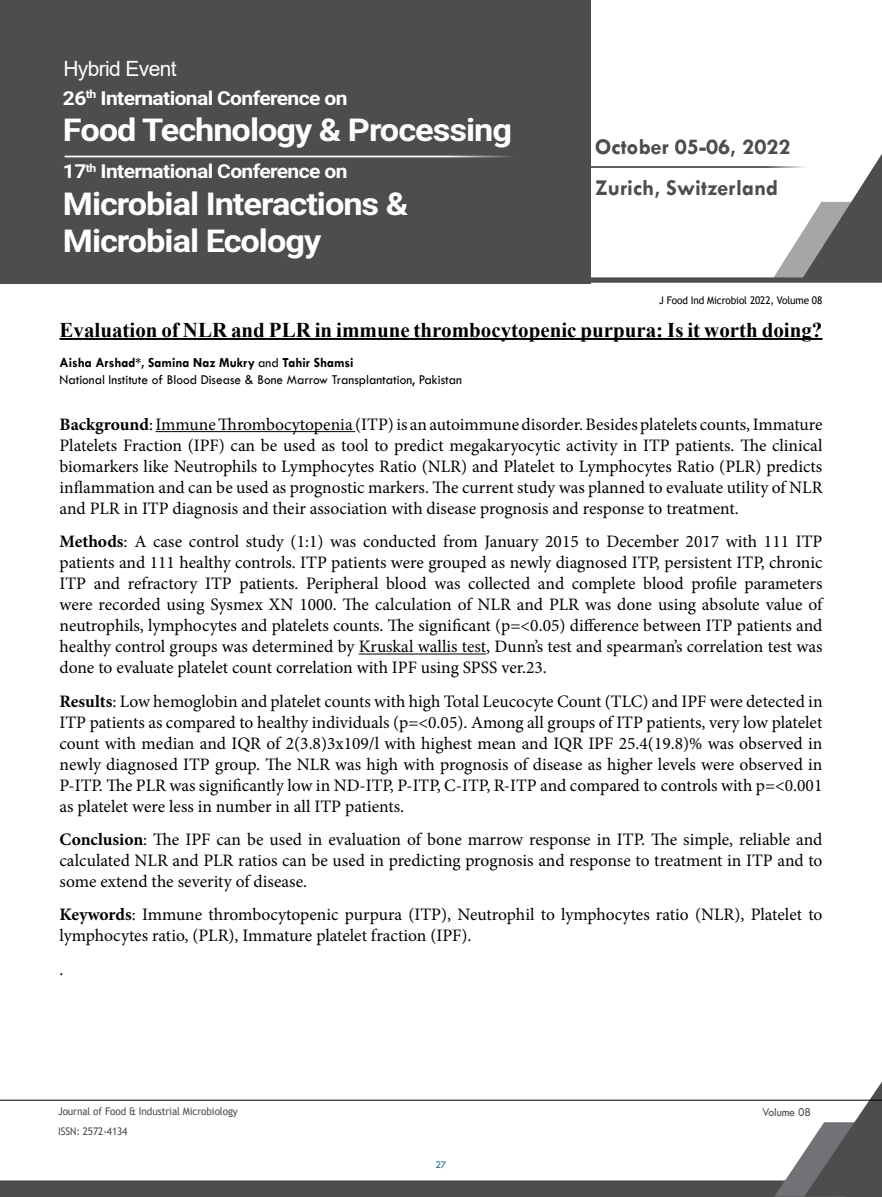
<style>
.page{position:relative;width:882px;height:1197px;background:#fff}
.page>*{position:absolute;margin:0;border:0;box-sizing:border-box;transform-origin:0 0}
.t1{font:700 31.5px/36.8px "Roboto";letter-spacing:-.03em;color:#fff;scale:1.09 1}
.t2{font:700 22.75px/41.1px "Tw Cen";color:#4d4d4f}
.t3{font:700 21px "Times New Roman";color:#000}
.t4{font:21px "Arial";letter-spacing:-.03em;color:#fff}
.t5{font:700 19.25px "Roboto";letter-spacing:-.03em;color:#fff;scale:1.09 1}
.t6{font:17.5px/21px "Minion Pro";color:#000;text-align:justify}
.t7{font:14px/17.5px "Tw Cen";color:#000;scale:.95 1}
.t8{font:12.25px "Tw Cen";letter-spacing:-.01em;color:#4d4d4f;scale:.95 1}
.t9{font:10.5px "Trebuchet MS";letter-spacing:-.01em;color:#4d4d4f;scale:.95 1}
.t10{font:10.5px "Trebuchet MS";letter-spacing:-.01em;color:#000;scale:.95 1}
.t11{font:10.5px "Tw Cen";color:#15697e;scale:.95 1}
.s1{font-weight:700}
</style>
<div class="page">
<svg style="left:0;top:1081px;width:882px;height:116px"></svg>
<hr style="left:0;top:1100px;width:882px;height:1px;background:#000">
<div style="left:0;top:0;width:590px;height:283px;background:#4d4d4f"></div>
<svg style="left:64px;top:153px;width:818px;height:130px"></svg>
<hr style="left:65px;top:156px;width:477px;height:1px;background:#fff">
<hr style="left:60px;top:338px;width:762px;height:2px;background:#000">
<hr style="left:156px;top:431px;width:199px;height:1px;background:#000">
<hr style="left:359px;top:654px;width:127px;height:1px;background:#000">
<p class="t4" style="left:63px;top:54px;width:115px">Hybrid Event</p>
<p class="t5" style="left:63px;top:84px;width:263px">26<sup>th</sup> International Conference on</p>
<h1 class="t1" style="left:63px;top:111px;width:413px">Food Technology &amp; Processing</h1>
<p class="t5" style="left:63px;top:158px;width:263px">17<sup>th</sup> International Conference on</p>
<h1 class="t1" style="left:63px;top:184px;width:318px">Microbial Interactions &amp;<br>Microbial Ecology</h1>
<h2 class="t2" style="left:595px;top:126px;width:197px">October 05-06, 2022<br>Zurich, Switzerland</h2>
<p class="t10" style="left:659px;top:293px;width:173px">J Food Ind Microbiol 2022, Volume 08</p>
<p class="t3" style="left:60px;top:314px;width:764px">Evaluation of NLR and PLR in immune thrombocytopenic purpura: Is it worth doing?</p>
<p class="t7" style="left:60px;top:353px;width:425px"><span class="s1">Aisha Arshad*, Samina Naz Mukry</span> and <span class="s1">Tahir Shamsi<br></span>National Institute of Blood Disease &amp; Bone Marrow Transplantation, Pakistan</p>
<p class="t6" style="left:60px;top:414px;width:765px"><span class="s1">Background</span>: Immune Thrombocytopenia (ITP) is an autoimmune disorder. Besides platelets counts, Immature Platelets Fraction (IPF) can be used as tool to predict megakaryocytic activity in ITP patients. The clinical biomarkers like Neutrophils to Lymphocytes Ratio (NLR) and Platelet to Lymphocytes Ratio (PLR) predicts inflammation and can be used as prognostic markers. The current study was planned to evaluate utility of NLR and PLR in ITP diagnosis and their association with disease prognosis and response to treatment.</p>
<p class="t6" style="left:60px;top:531px;width:764px"><span class="s1">Methods</span>: A case control study (1:1) was conducted from January 2015 to December 2017 with 111 ITP patients and 111 healthy controls. ITP patients were grouped as newly diagnosed ITP, persistent ITP, chronic ITP and refractory ITP patients. Peripheral blood was collected and complete blood profile parameters were recorded using Sysmex XN 1000. The calculation of NLR and PLR was done using absolute value of neutrophils, lymphocytes and platelets counts. The significant (p=&lt;0.05) difference between ITP patients and healthy control groups was determined by Kruskal wallis test, Dunn’s test and spearman’s correlation test was done to evaluate platelet count correlation with IPF using SPSS ver.23.</p>
<p class="t6" style="left:60px;top:691px;width:765px"><span class="s1">Results</span>: Low hemoglobin and platelet counts with high Total Leucocyte Count (TLC) and IPF were detected in ITP patients as compared to healthy individuals (p=&lt;0.05). Among all groups of ITP patients, very low platelet count with median and IQR of 2(3.8)3x109/l with highest mean and IQR IPF 25.4(19.8)% was observed in newly diagnosed ITP group. The NLR was high with prognosis of disease as higher levels were observed in P-ITP. The PLR was significantly low in ND-ITP, P-ITP, C-ITP, R-ITP and compared to controls with p=&lt;0.001 as platelet were less in number in all ITP patients.</p>
<p class="t6" style="left:60px;top:829px;width:765px"><span class="s1">Conclusion</span>: The IPF can be used in evaluation of bone marrow response in ITP. The simple, reliable and calculated NLR and PLR ratios can be used in predicting prognosis and response to treatment in ITP and to some extend the severity of disease.</p>
<p class="t6" style="left:60px;top:904px;width:764px"><span class="s1">Keywords</span>: Immune thrombocytopenic purpura (ITP), Neutrophil to lymphocytes ratio (NLR), Platelet to lymphocytes ratio, (PLR), Immature platelet fraction (IPF).</p>
<p class="t6" style="left:60px;top:959px;width:5px">.</p>
<p class="t9" style="left:58px;top:1105px;width:191px">Journal of Food &amp; Industrial Microbiology</p>
<p class="t8" style="left:762px;top:1104px;width:53px">Volume 08</p>
<p class="t9" style="left:58px;top:1125px;width:75px">ISSN: 2572-4134</p>
<p class="t11" style="left:436px;top:1159px;width:13px">27</p>
</div>
